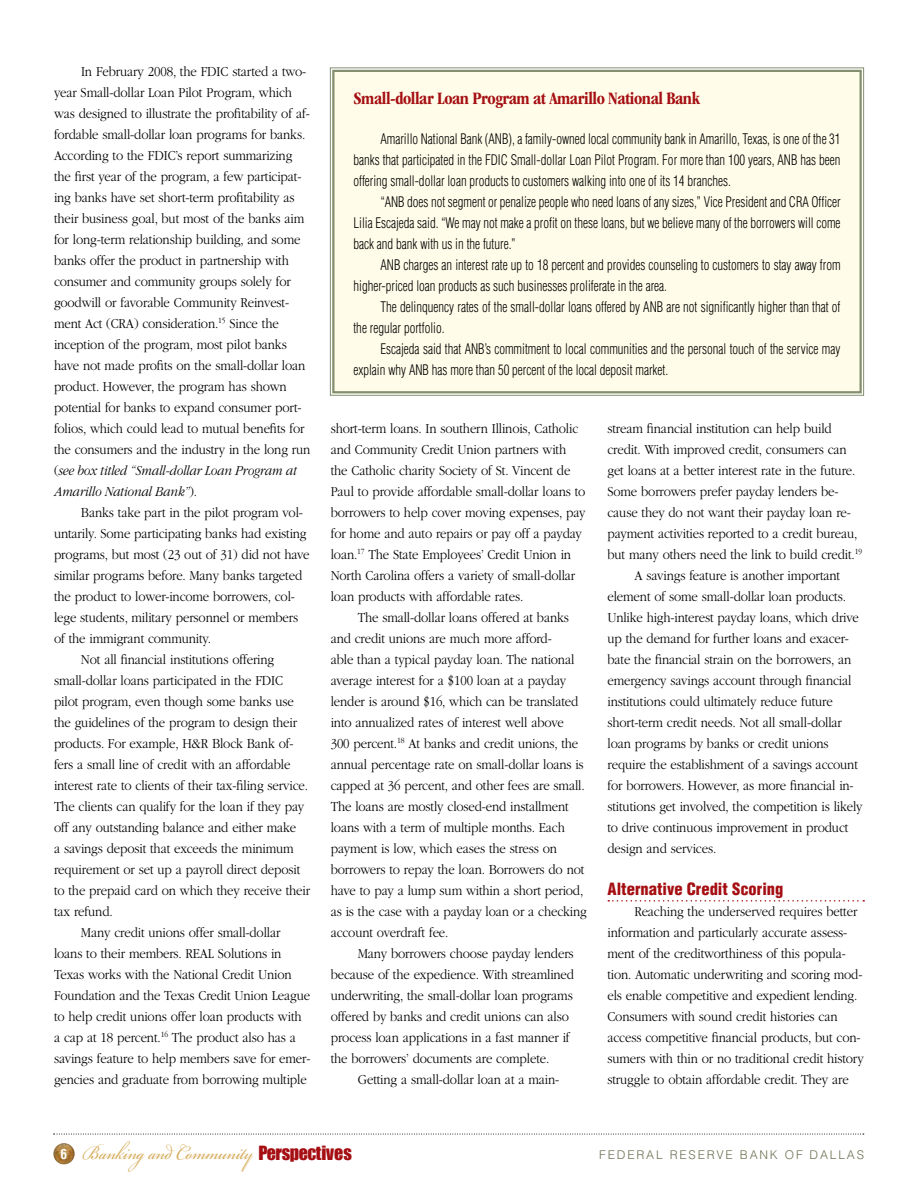
<style>
.page{position:relative;width:918px;height:1188px;background:#fff}
.page>*{position:absolute;margin:0;border:0;box-sizing:border-box;transform-origin:0 0}
.t1{font:31.5px "Bickham Script Pro";color:#d6ac5b;scale:.83 1}
.t2{font:700 condensed 18px "ITC Garamond Std";letter-spacing:-.025em;color:#a50e12}
.t3{font:900 condensed 16.5px "Helvetica LT Std";color:#a50e12}
.t4{font:300 14.25px/21px "ITC Garamond Std";letter-spacing:-.01em;color:#000;scale:.9 1}
.t5{font:300 condensed 14.25px/21px "Helvetica LT Std";color:#000;scale:.9 1}
.t6{font:700 condensed 13.5px "Helvetica LT Std";color:#fff}
.t7{font:300 12px "Helvetica LT Std";color:#6c7152}
.s1{font-style:italic}
.s2{font-family:"Impact";font-size:18px;color:#a50e12}
</style>
<div class="page">
<svg style="left:55px;top:1143px;width:9px;height:5px"></svg>
<svg style="left:54px;top:1134px;width:810px;height:1px"></svg>
<svg style="left:608px;top:900px;width:256px;height:2px"></svg>
<div style="left:330px;top:67px;width:534px;height:329px;background:#fffde9"></div>
<div style="left:332px;top:70px;width:530px;height:323px;border:2px solid #848f70"></div>
<p class="t4" style="left:54px;top:61px;width:286px;text-indent:27px">In February 2008, the FDIC started a two&shy;year Small-dollar Loan Pilot Program, which was designed to illustrate the profitability of af&shy;fordable small-dollar loan programs for banks.<br>According to the FDIC’s report summarizing the first year of the program, a few participat&shy;ing banks have set short-term profitability as their business goal, but most of the banks aim for long-term relationship building, and some banks offer the product in partnership with consumer and community groups solely for goodwill or favorable Community Reinvest&shy;ment Act (CRA) consideration.<sup>15</sup> Since the inception of the program, most pilot banks have not made profits on the small-dollar loan product. However, the program has shown potential for banks to expand consumer port&shy;folios, which could lead to mutual benefits for the consumers and the industry in the long run (<span class="s1">see box titled “Small-dollar Loan Program at Amarillo National Bank”</span>).</p>
<p class="t4" style="left:81px;top:502px;width:248px">Banks take part in the pilot program vol-</p>
<p class="t4" style="left:54px;top:523px;width:282px">untarily. Some participating banks had existing</p>
<p class="t4" style="left:54px;top:544px;width:286px">programs, but most (23 out of 31) did not have</p>
<p class="t4" style="left:54px;top:565px;width:277px">similar programs before. Many banks targeted</p>
<p class="t4" style="left:54px;top:586px;width:269px">the product to lower-income borrowers, col-</p>
<p class="t4" style="left:54px;top:607px;width:273px">lege students, military personnel or members</p>
<p class="t4" style="left:54px;top:628px;width:176px">of the immigrant community.</p>
<p class="t4" style="left:81px;top:649px;width:216px">Not all financial institutions offering</p>
<p class="t4" style="left:54px;top:670px;width:256px">small-dollar loans participated in the FDIC</p>
<p class="t4" style="left:54px;top:691px;width:268px">pilot program, even though some banks use</p>
<p class="t4" style="left:54px;top:712px;width:272px">the guidelines of the program to design their</p>
<p class="t4" style="left:54px;top:733px;width:268px">products. For example, H&amp;R Block Bank of-</p>
<p class="t4" style="left:54px;top:754px;width:264px">fers a small line of credit with an affordable</p>
<p class="t4" style="left:54px;top:775px;width:284px">interest rate to clients of their tax-filing service.</p>
<p class="t4" style="left:54px;top:796px;width:280px">The clients can qualify for the loan if they pay</p>
<p class="t4" style="left:54px;top:818px;width:271px">off any outstanding balance and either make</p>
<p class="t4" style="left:54px;top:839px;width:268px">a savings deposit that exceeds the minimum</p>
<p class="t4" style="left:54px;top:860px;width:275px">requirement or set up a payroll direct deposit</p>
<p class="t4" style="left:54px;top:881px;width:286px">to the prepaid card on which they receive their</p>
<p class="t4" style="left:54px;top:902px;width:67px">tax refund.</p>
<p class="t4" style="left:81px;top:923px;width:223px">Many credit unions offer small-dollar</p>
<p class="t4" style="left:54px;top:944px;width:254px">loans to their members. REAL Solutions in</p>
<p class="t4" style="left:54px;top:965px;width:265px">Texas works with the National Credit Union</p>
<p class="t4" style="left:54px;top:986px;width:286px">Foundation and the Texas Credit Union League</p>
<p class="t4" style="left:54px;top:1007px;width:277px">to help credit unions offer loan products with</p>
<p class="t4" style="left:54px;top:1027px;width:270px">a cap at 18 percent.<sup>16</sup> The product also has a</p>
<p class="t4" style="left:54px;top:1048px;width:287px">savings feature to help members save for emer-</p>
<p class="t4" style="left:54px;top:1069px;width:283px">gencies and graduate from borrowing multiple</p>
<p class="t2" style="left:353px;top:88px;width:348px">Small-dollar Loan Program at Amarillo National Bank</p>
<p class="t5" style="left:353px;top:128px;width:543px;text-align:justify;text-indent:27px">Amarillo National Bank (ANB), a family-owned local community bank in Amarillo, Texas, is one of the 31 banks that participated in the FDIC Small-dollar Loan Pilot Program. For more than 100 years, ANB has been offering small-dollar loan products to customers walking into one of its 14 branches.</p>
<p class="t5" style="left:353px;top:191px;width:543px;text-align:justify;text-indent:27px">“ANB does not segment or penalize people who need loans of any sizes,” Vice President and CRA Officer Lilia Escajeda said. “We may not make a profit on these loans, but we believe many of the borrowers will come back and bank with us in the future.”</p>
<p class="t5" style="left:353px;top:254px;width:543px;text-indent:27px">ANB charges an interest rate up to 18 percent and provides counseling to customers to stay away from higher-priced loan products as such businesses proliferate in the area.</p>
<p class="t5" style="left:353px;top:296px;width:543px;text-indent:27px">The delinquency rates of the small-dollar loans offered by ANB are not significantly higher than that of the regular portfolio.</p>
<p class="t5" style="left:353px;top:338px;width:543px;text-indent:27px">Escajeda said that ANB’s commitment to local communities and the personal touch of the service may explain why ANB has more than 50 percent of the local deposit market.</p>
<p class="t4" style="left:331px;top:418px;width:285px">short-term loans. In southern Illinois, Catholic and Community Credit Union partners with the Catholic charity Society of St. Vincent de Paul to provide affordable small-dollar loans to borrowers to help cover moving expenses, pay for home and auto repairs or pay off a payday loan.<sup>17</sup> The State Employees’ Credit Union in North Carolina offers a variety of small-dollar loan products with affordable rates.</p>
<p class="t4" style="left:331px;top:607px;width:286px;text-indent:27px">The small-dollar loans offered at banks and credit unions are much more afford-<br>able than a typical payday loan. The national average interest for a $100 loan at a payday lender is around $16, which can be translated into annualized rates of interest well above<br>300 percent.<sup>18</sup> At banks and credit unions, the annual percentage rate on small-dollar loans is capped at 36 percent, and other fees are small.<br>The loans are mostly closed-end installment loans with a term of multiple months. Each payment is low, which eases the stress on borrowers to repay the loan. Borrowers do not have to pay a lump sum within a short period, as is the case with a payday loan or a checking account overdraft fee.</p>
<p class="t4" style="left:331px;top:943px;width:272px;text-indent:27px">Many borrowers choose payday lenders because of the expedience. With streamlined underwriting, the small-dollar loan programs offered by banks and credit unions can also process loan applications in a fast manner if the borrowers’ documents are complete.</p>
<p class="t4" style="left:358px;top:1069px;width:225px">Getting a small-dollar loan at a main-</p>
<p class="t4" style="left:608px;top:418px;width:251px">stream financial institution can help build</p>
<p class="t4" style="left:608px;top:439px;width:267px">credit. With improved credit, consumers can</p>
<p class="t4" style="left:608px;top:460px;width:277px">get loans at a better interest rate in the future.</p>
<p class="t4" style="left:608px;top:481px;width:258px">Some borrowers prefer payday lenders be-</p>
<p class="t4" style="left:608px;top:502px;width:272px">cause they do not want their payday loan re-</p>
<p class="t4" style="left:608px;top:523px;width:279px">payment activities reported to a credit bureau,</p>
<p class="t4" style="left:608px;top:544px;width:284px">but many others need the link to build credit.<sup>19</sup></p>
<p class="t4" style="left:634px;top:565px;width:230px">A savings feature is another important</p>
<p class="t4" style="left:608px;top:586px;width:267px">element of some small-dollar loan products.</p>
<p class="t4" style="left:608px;top:607px;width:281px">Unlike high-interest payday loans, which drive</p>
<p class="t4" style="left:608px;top:628px;width:270px">up the demand for further loans and exacer-</p>
<p class="t4" style="left:608px;top:649px;width:272px">bate the financial strain on the borrowers, an</p>
<p class="t4" style="left:608px;top:670px;width:273px">emergency savings account through financial</p>
<p class="t4" style="left:608px;top:691px;width:252px">institutions could ultimately reduce future</p>
<p class="t4" style="left:608px;top:712px;width:262px">short-term credit needs. Not all small-dollar</p>
<p class="t4" style="left:608px;top:733px;width:247px">loan programs by banks or credit unions</p>
<p class="t4" style="left:608px;top:754px;width:280px">require the establishment of a savings account</p>
<p class="t4" style="left:608px;top:775px;width:275px">for borrowers. However, as more financial in-</p>
<p class="t4" style="left:608px;top:796px;width:285px">stitutions get involved, the competition is likely</p>
<p class="t4" style="left:608px;top:817px;width:269px">to drive continuous improvement in product</p>
<p class="t4" style="left:608px;top:838px;width:122px">design and services.</p>
<p class="t3" style="left:608px;top:878px;width:177px">Alternative Credit Scoring</p>
<p class="t4" style="left:608px;top:901px;width:286px;text-indent:27px">Reaching the underserved requires better information and particularly accurate assess&shy;ment of the creditworthiness of this popula&shy;tion. Automatic underwriting and scoring mod&shy;els enable competitive and expedient lending.<br>Consumers with sound credit histories can access competitive financial products, but con&shy;sumers with thin or no traditional credit history struggle to obtain affordable credit. They are</p>
<p class="t6" style="left:60px;top:1145px;width:8px">6</p>
<h1 class="t1" style="left:83px;top:1129px;width:325px">Banking and Community <span class="s2">Perspectives</span></h1>
<p class="t7" style="left:599px;top:1147px;width:266px">FEDERAL RESERVE BANK OF D ALLAS</p>
</div>
